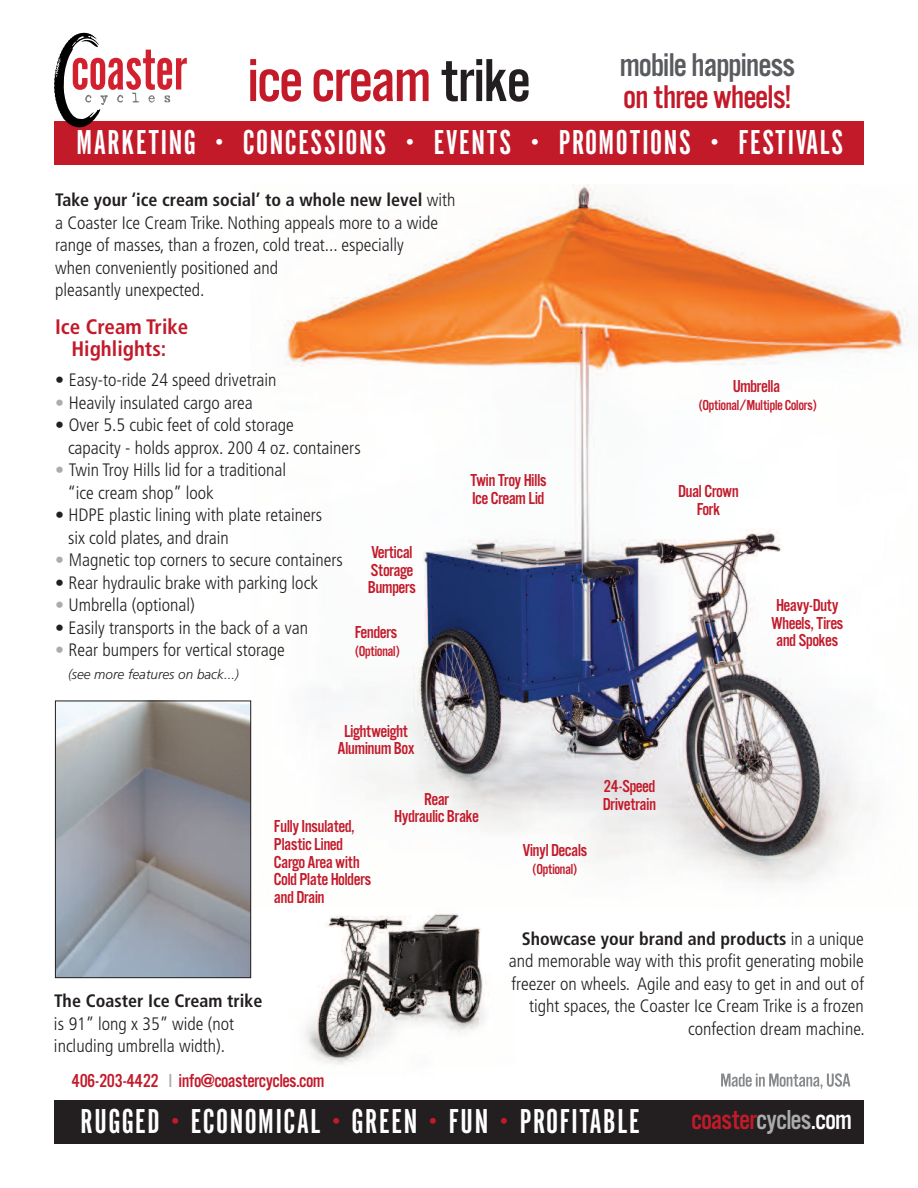
<style>
.page{position:relative;width:918px;height:1188px;background:#fff}
.page>*{position:absolute;margin:0;border:0;box-sizing:border-box;transform-origin:0 0}
.t1{font:63px "Alternate Gothic No 3";color:#c31a2a}
.t2{font:36px "Alternate Gothic No 1";letter-spacing:.05em;color:#fff}
.t3{font:34.2px "Alternate Gothic No 3";color:#595b5e}
.t4{font:34.2px "Alternate Gothic No 3";color:#c31a2a}
.t5{font:28.5px "Alternate Gothic No 3";color:#c31a2a}
.t6{font:700 condensed 21px/22.5px "Frutiger";color:#c31a2a;text-align:center}
.t7{font:19.5px "Alternate Gothic No 3";color:#c31a2a}
.t8{font:300 condensed 18px/22.5px "Frutiger";color:#231f20}
.t9{font:18px/17.5px "Alternate Gothic No 3";color:#c31a2a}
.t10{font:700 condensed 18px "Frutiger";color:#231f20}
.t11{font:15px "Alternate Gothic No 3";color:#c31a2a}
.t12{font:italic 300 13.5px "Frutiger";color:#231f20}
.s1{color:#231f20}
.s2{font-weight:700}
.s3{font-weight:700;color:#aaadab}
.s4{font-family:"Alternate Gothic No 2";color:#aaadab}
.s5{color:#c31a2a}
.s6{color:#aaadab}
.s7{color:#fff}
</style>
<div class="page">
<img style="left:305px;top:913px;width:184px;height:152px">
<img style="left:251px;top:185px;width:657px;height:723px">
<div style="left:54px;top:121px;width:810px;height:44px;background:#c31a2a"></div>
<svg style="left:54px;top:33px;width:133px;height:94px"></svg>
<svg style="left:721px;top:1074px;width:98px;height:13px"></svg>
<div style="left:54px;top:1100px;width:810px;height:43px;background:#231f20"></div>
<img style="left:57px;top:703px;width:192px;height:273px">
<div style="left:55px;top:701px;width:196px;height:277px;border:1px solid #231f20"></div>
<h3 class="t3" style="left:620px;top:54px;width:176px">mobile happiness</h3>
<h3 class="t4" style="left:624px;top:85px;width:169px">on three wheels!</h3>
<h2 class="t2" style="left:77px;top:131px;width:768px">MARKETING • CONCESSIONS • EVENTS • PROMOTIONS • FESTIVALS</h2>
<h1 class="t1" style="left:248px;top:59px;width:283px">ice cream <span class="s1">trike</span></h1>
<p class="t8" style="left:55px;top:190px;width:402px"><span class="s2">Take your ‘ice cream social’ to a whole new level</span> with a Coaster Ice Cream Trike. Nothing appeals more to a wide range of masses, than a frozen, cold treat... especially<br>when conveniently positioned and<br>pleasantly unexpected.</p>
<p class="t6" style="left:55px;top:317px;width:135px">Ice Cream Trike<br>Highlights:</p>
<p class="t8" style="left:55px;top:370px;width:223px"><span class="s2">•</span> Easy-to-ride 24 speed drivetrain</p>
<p class="t8" style="left:55px;top:393px;width:199px"><span class="s3">•</span> Heavily insulated cargo area</p>
<p class="t8" style="left:68px;top:415px;width:294px;text-indent:-13px"><span class="s2">•</span> Over 5.5 cubic feet of cold storage<br>capacity - holds approx. 200 4 oz. containers</p>
<p class="t8" style="left:67px;top:460px;width:220px;text-indent:-12px"><span class="s3">•</span> Twin Troy Hills lid for a traditional “ice cream shop” look</p>
<p class="t8" style="left:68px;top:505px;width:256px;text-indent:-13px">• HDPE plastic lining with plate retainers six cold plates, and drain</p>
<p class="t8" style="left:55px;top:550px;width:289px"><span class="s3">•</span> Magnetic top corners to secure containers</p>
<p class="t8" style="left:55px;top:573px;width:264px">• Rear hydraulic brake with parking lock</p>
<p class="t8" style="left:55px;top:595px;width:141px"><span class="s3">•</span> Umbrella (optional)</p>
<p class="t8" style="left:55px;top:618px;width:254px">• Easily transports in the back of a van</p>
<p class="t8" style="left:55px;top:640px;width:231px"><span class="s3">•</span> Rear bumpers for vertical storage</p>
<p class="t12" style="left:68px;top:669px;width:173px">(see more features on back...)</p>
<p class="t9" style="left:368px;top:545px;width:49px">Vertical<br>Storage<br>Bumpers</p>
<p class="t9" style="left:355px;top:625px;width:43px">Fenders</p>
<p class="t11" style="left:355px;top:646px;width:46px">(Optional)</p>
<p class="t9" style="left:470px;top:473px;width:78px">Twin Troy Hills<br>Ice Cream Lid</p>
<p class="t9" style="left:338px;top:723px;width:78px;text-align:center">Lightweight<br>Aluminum Box</p>
<p class="t9" style="left:274px;top:819px;width:98px">Fully Insulated,<br>Plastic Lined<br>Cargo Area with<br>Cold Plate Holders and Drain</p>
<p class="t9" style="left:395px;top:791px;width:86px;text-align:center">Rear<br>Hydraulic Brake</p>
<p class="t9" style="left:523px;top:843px;width:66px">Vinyl Decals</p>
<p class="t11" style="left:533px;top:864px;width:46px">(Optional)</p>
<p class="t9" style="left:603px;top:779px;width:54px">24-Speed<br>Drivetrain</p>
<p class="t9" style="left:733px;top:379px;width:48px">Umbrella</p>
<p class="t11" style="left:699px;top:400px;width:120px">(Optional/Multiple Colors)</p>
<p class="t9" style="left:679px;top:484px;width:62px;text-align:center">Dual Crown<br>Fork</p>
<p class="t9" style="left:772px;top:598px;width:73px">Heavy-Duty<br>Wheels, Tires and Spokes</p>
<p class="t10" style="left:54px;top:994px;width:210px">The Coaster Ice Cream trike</p>
<p class="t8" style="left:54px;top:1014px;width:182px">is 91” long x 35” wide (not including umbrella width).</p>
<p class="t7" style="left:72px;top:1074px;width:254px">406-203-4422 <span class="s4">l</span> info@coastercycles.com</p>
<p class="t8" style="left:509px;top:928px;width:357px;text-align:right"><span class="s2">Showcase your brand and products</span> in a unique and memorable way with this profit generating mobile freezer on wheels. Agile and easy to get in and out of tight spaces, the Coaster Ice Cream Trike is a frozen confection dream machine.</p>
<h2 class="t2" style="left:81px;top:1109px;width:561px">RUGGED <span class="s5">•</span> ECONOMICAL <span class="s5">•</span> GREEN <span class="s5">•</span> FUN <span class="s5">•</span> PROFITABLE</h2>
<h3 class="t5" style="left:692px;top:1110px;width:162px">coaster<span class="s6">cycles</span><span class="s7">.com</span></h3>
</div>
